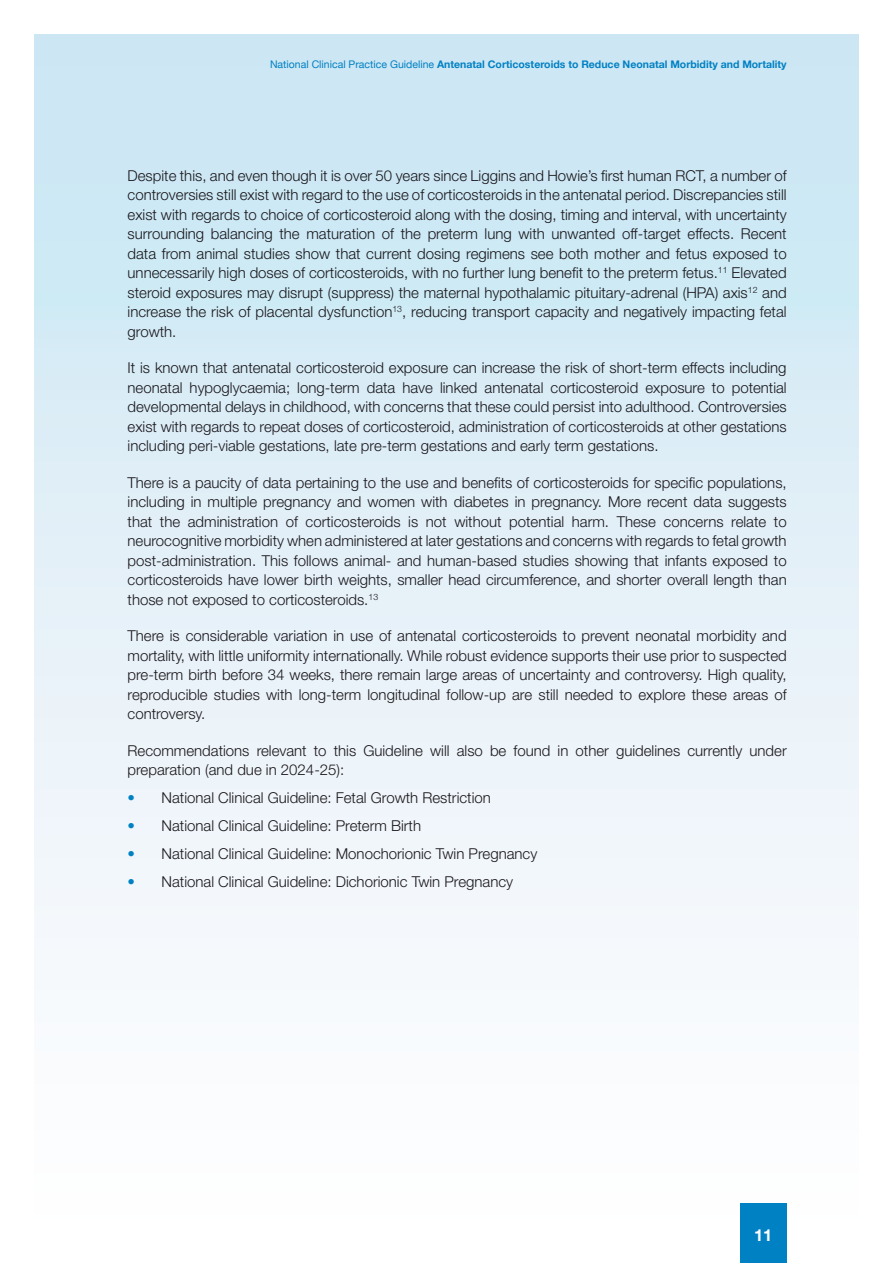
<style>
.page{position:relative;width:893px;height:1263px;background:#fff}
.page>*{position:absolute;margin:0;border:0;box-sizing:border-box;transform-origin:0 0}
.t1{font:700 16.5px "Helvetica Neue";color:#fff}
.Body_0-0__4{font:300 15px/19.5px "Helvetica Neue LT Std";color:#1a171c;text-align:justify}
.Body_0-0__2{font:300 15px/19.5px "Helvetica Neue LT Std";color:#1a171c}
.t2{font:700 10.5px "Helvetica Neue";color:#0081c4}
.s1{font-weight:400}
.s2{font-weight:700;color:#0081c4}
</style>
<div class="page">
<div style="left:34px;top:34px;width:825px;height:1195px;background:linear-gradient(to bottom,#c8e5f3,#fffeff)"></div>
<div style="left:740px;top:1203px;width:47px;height:60px;background:#0081c4"></div>
<p class="t2" style="left:270px;top:56px;width:518px"><span class="s1">National Clinical Practice Guideline</span> Antenatal Corticosteroids to Reduce Neonatal Morbidity and Mortality</p>
<p class="Body_0-0__4" style="left:128px;top:165px;width:661px">Despite this, and even though it is over 50 years since Liggins and Howie’s first human RCT, a number of controversies still exist with regard to the use of corticosteroids in the antenatal period. Discrepancies still exist with regards to choice of corticosteroid along with the dosing, timing and interval, with uncertainty surrounding balancing the maturation of the preterm lung with unwanted off-target effects. Recent data from animal studies show that current dosing regimens see both mother and fetus exposed to unnecessarily high doses of corticosteroids, with no further lung benefit to the preterm fetus.<sup>11</sup> Elevated steroid exposures may disrupt (suppress) the maternal hypothalamic pituitary-adrenal (HPA) axis<sup>12</sup> and increase the risk of placental dysfunction<sup>13</sup>, reducing transport capacity and negatively impacting fetal growth.</p>
<p class="Body_0-0__4" style="left:128px;top:358px;width:661px">It is known that antenatal corticosteroid exposure can increase the risk of short-term effects including neonatal hypoglycaemia; long-term data have linked antenatal corticosteroid exposure to potential developmental delays in childhood, with concerns that these could persist into adulthood. Controversies exist with regards to repeat doses of corticosteroid, administration of corticosteroids at other gestations including peri-viable gestations, late pre-term gestations and early term gestations.</p>
<p class="Body_0-0__4" style="left:128px;top:472px;width:661px">There is a paucity of data pertaining to the use and benefits of corticosteroids for specific populations, including in multiple pregnancy and women with diabetes in pregnancy. More recent data suggests that the administration of corticosteroids is not without potential harm. These concerns relate to neurocognitive morbidity when administered at later gestations and concerns with regards to fetal growth post-administration. This follows animal- and human-based studies showing that infants exposed to corticosteroids have lower birth weights, smaller head circumference, and shorter overall length than those not exposed to corticosteroids.<sup>13</sup></p>
<p class="Body_0-0__4" style="left:128px;top:626px;width:661px">There is considerable variation in use of antenatal corticosteroids to prevent neonatal morbidity and mortality, with little uniformity internationally. While robust evidence supports their use prior to suspected pre-term birth before 34 weeks, there remain large areas of uncertainty and controversy. High quality, reproducible studies with long-term longitudinal follow-up are still needed to explore these areas of controversy.</p>
<p class="Body_0-0__2" style="left:128px;top:740px;width:661px">Recommendations relevant to this Guideline will also be found in other guidelines currently under preparation (and due in 2024-25):</p>
<p class="Body_0-0__4" style="left:128px;top:788px;width:365px"><span class="s2">•</span> National Clinical Guideline: Fetal Growth Restriction</p>
<p class="Body_0-0__4" style="left:128px;top:816px;width:295px"><span class="s2">•</span> National Clinical Guideline: Preterm Birth</p>
<p class="Body_0-0__4" style="left:128px;top:844px;width:411px"><span class="s2">•</span> National Clinical Guideline: Monochorionic Twin Pregnancy</p>
<p class="Body_0-0__4" style="left:128px;top:872px;width:387px"><span class="s2">•</span> National Clinical Guideline: Dichorionic Twin Pregnancy</p>
<p class="t1" style="left:754px;top:1222px;width:20px">11</p>
</div>
